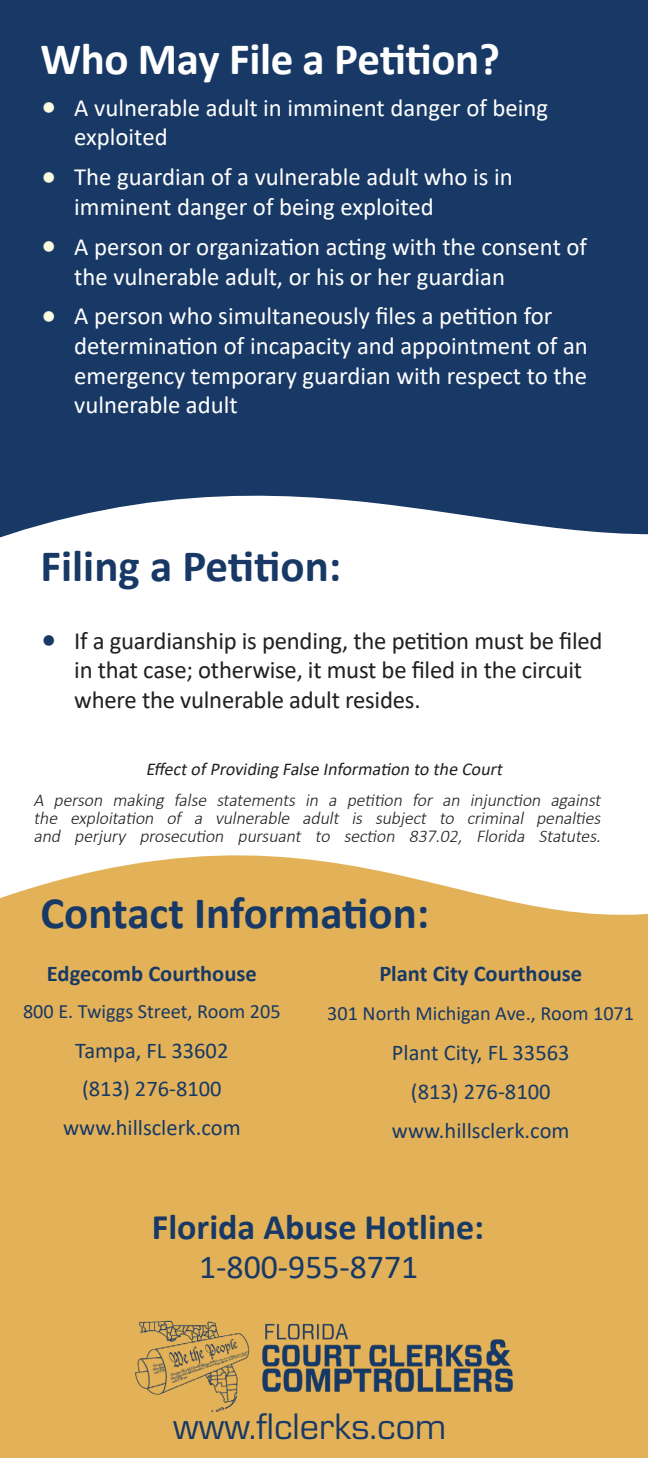
<style>
.page{position:relative;width:648px;height:1458px;background:#fff}
.page>*{position:absolute;margin:0;border:0;box-sizing:border-box;transform-origin:0 0}
.Headers{font:700 45px "Calibri";color:#183965}
.Headers-2{font:700 45px "Calibri";letter-spacing:-.01em;color:#fff}
.Headers-3{font:38.25px "Eurostile";color:#183965}
.Headers-4{font:700 36px "Calibri";color:#183965}
.Headers-5{font:33.75px "Calibri";color:#183965}
.t1{font:24.75px/29.7px "Calibri";color:#fff}
.t2{font:24.75px/29.7px "Calibri";letter-spacing:-.01em;color:#231f20}
.t3{font:22.5px "Calibri";color:#183965}
.t4{font:700 22.5px "Calibri";color:#183965}
.t5{font:20.25px "Calibri";color:#183965}
.t6{font:italic 300 18px/18px "Calibri";color:#231f20;text-align:justify}
.Headers-6{font:italic 18px "Calibri";color:#231f20}
.s1{font-size:33.75px;color:#f9fadf}
.s2{font-size:33.75px;color:#183965}
</style>
<div class="page">
<div style="left:0;top:0;width:648px;height:397px;background:#183965"></div>
<svg style="left:0;top:397px;width:648px;height:141px;fill:#183965"></svg>
<div style="left:0;top:855px;width:648px;height:603px;background:#e3b258"></div>
<img style="left:111px;top:1306px;width:425px;height:128px">
<p class="Headers-2" style="left:40px;top:27px;width:461px">Who May File a Petition?</p>
<p class="t1" style="left:74px;top:92px;width:475px;text-indent:-34px"><span class="s1">•</span> A vulnerable adult in imminent danger of being exploited</p>
<p class="t1" style="left:74px;top:162px;width:440px;text-indent:-34px"><span class="s1">•</span> The guardian of a vulnerable adult who is in imminent danger of being exploited</p>
<p class="t1" style="left:74px;top:231px;width:514px;text-indent:-34px"><span class="s1">•</span> A person or organization acting with the consent of the vulnerable adult, or his or her guardian</p>
<p class="t1" style="left:74px;top:301px;width:515px;text-indent:-34px"><span class="s1">•</span> A person who simultaneously files a petition for determination of incapacity and appointment of an emergency temporary guardian with respect to the vulnerable adult</p>
<p class="Headers" style="left:40px;top:535px;width:302px">Filing a Petition:</p>
<p class="t2" style="left:74px;top:625px;width:530px;text-indent:-34px"><span class="s2">•</span> If a guardianship is pending, the petition must be filed in that case; otherwise, it must be filed in the circuit where the vulnerable adult resides.</p>
<p class="Headers-6" style="left:146px;top:756px;width:362px">EffectofProviding False Information to the Court</p>
<p class="t6" style="left:33px;top:791px;width:572px">A person making false statements in a petition for an injunction against the exploitation of a vulnerable adult is subject to criminal penalties and perjury prosecution pursuant to section 837.02, Florida Statutes.</p>
<p class="Headers" style="left:40px;top:881px;width:390px">Contact Information:</p>
<p class="t4" style="left:47px;top:958px;width:211px">Edgecomb Courthouse</p>
<p class="t5" style="left:23px;top:997px;width:259px">800 E. Twiggs Street, Room 205</p>
<p class="t3" style="left:75px;top:1035px;width:155px">Tampa, FL 33602</p>
<p class="t3" style="left:82px;top:1073px;width:141px">(813) 276-8100</p>
<p class="t3" style="left:63px;top:1112px;width:179px">www.hillsclerk.com</p>
<p class="t4" style="left:379px;top:958px;width:204px">Plant City Courthouse</p>
<p class="t5" style="left:327px;top:1000px;width:308px">301 North Michigan Ave., Room 1071</p>
<p class="t3" style="left:392px;top:1037px;width:179px">Plant City, FL 33563</p>
<p class="t3" style="left:411px;top:1076px;width:141px">(813) 276-8100</p>
<p class="t3" style="left:392px;top:1115px;width:179px">www.hillsclerk.com</p>
<p class="Headers-4" style="left:152px;top:1202px;width:334px">Florida Abuse Hotline:</p>
<p class="Headers-5" style="left:199px;top:1244px;width:221px">1-800-955-8771</p>
<p class="Headers-3" style="left:173px;top:1401px;width:274px">www.flclerks.com</p>
</div>
